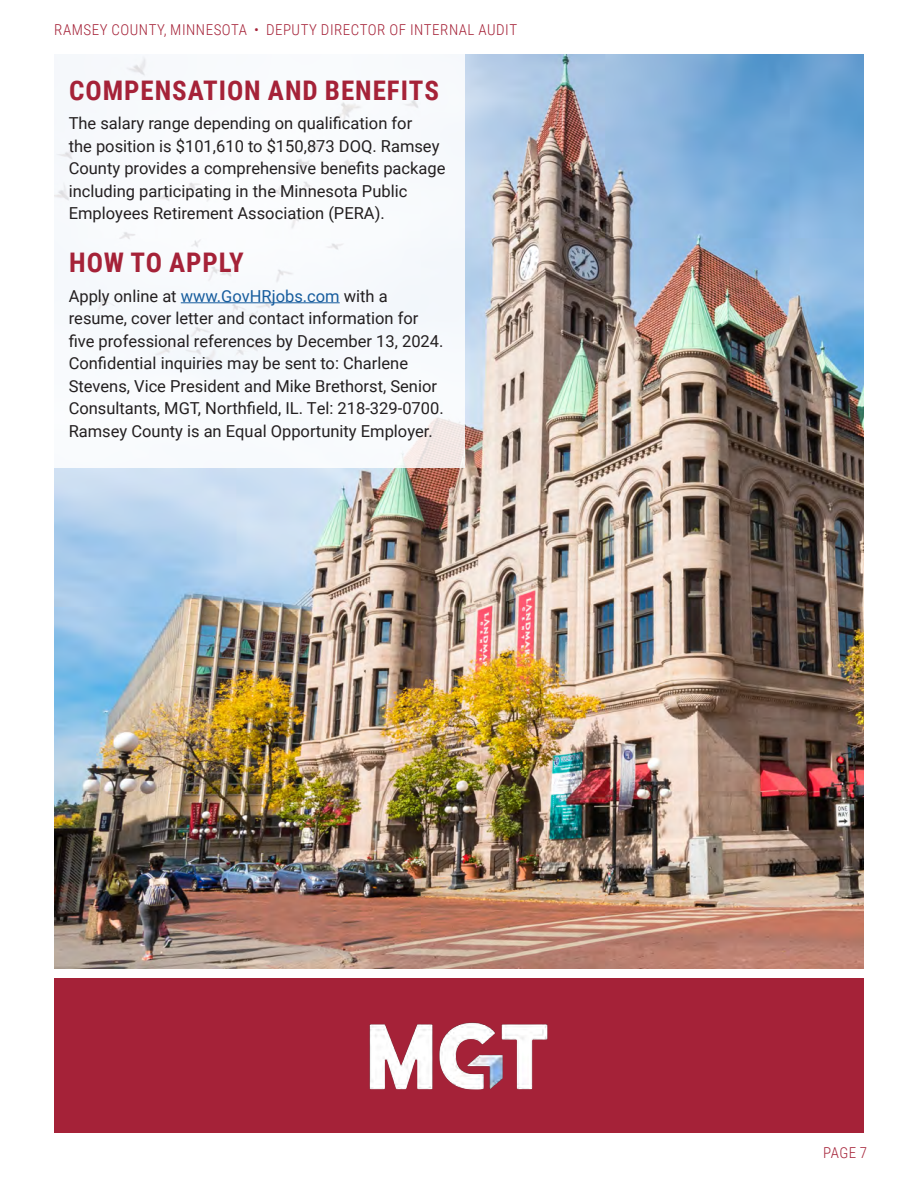
<style>
.page{position:relative;width:918px;height:1188px;background:#fff}
.page>*{position:absolute;margin:0;border:0;box-sizing:border-box;transform-origin:0 0}
.Header1{font:700 27px "Roboto Condensed";letter-spacing:.035em;color:#a52238}
.Text_11{font:16.5px/22.5px "Roboto";color:#231f20}
.Header1-2{font:300 15px "Roboto Condensed";letter-spacing:.035em;color:#a52238}
.s1{color:#175d9e}
</style>
<div class="page">
<img style="left:54px;top:54px;width:810px;height:915px">
<div style="left:53px;top:52px;width:412px;height:416px;background:#f8fafd"></div>
<hr style="left:181px;top:302px;width:159px;height:1px;background:#175d9e">
<div style="left:54px;top:978px;width:809px;height:155px;background:#a52238"></div>
<img style="left:369px;top:1022px;width:179px;height:68px">
<p class="Header1-2" style="left:54px;top:20px;width:464px">RAMSEY COUNTY, MINNESOTA • DEPUTY DIRECTOR OF INTERNAL AUDIT</p>
<p class="Header1" style="left:69px;top:71px;width:371px">COMPENSATION AND BENEFITS</p>
<p class="Text_11" style="left:69px;top:111px;width:378px">The salary range depending on qualification for<br>the position is $101,610 to $150,873 DOQ. Ramsey County provides a comprehensive benefits package including participating in the Minnesota Public Employees Retirement Association (PERA).</p>
<p class="Header1" style="left:69px;top:244px;width:176px">HOW TO APPLY</p>
<p class="Text_11" style="left:69px;top:284px;width:377px">Apply online at <span class="s1">www.GovHRjobs.com</span> with a resume, cover letter and contact information for five professional references by December 13, 2024.<br>Confidential inquiries may be sent to: Charlene Stevens, Vice President and Mike Brethorst, Senior Consultants, MGT, Northfield, IL. Tel: 218-329-0700.<br>Ramsey County is an Equal Opportunity Employer.</p>
<p class="Header1-2" style="left:823px;top:1143px;width:46px">PAGE 7</p>
</div>
